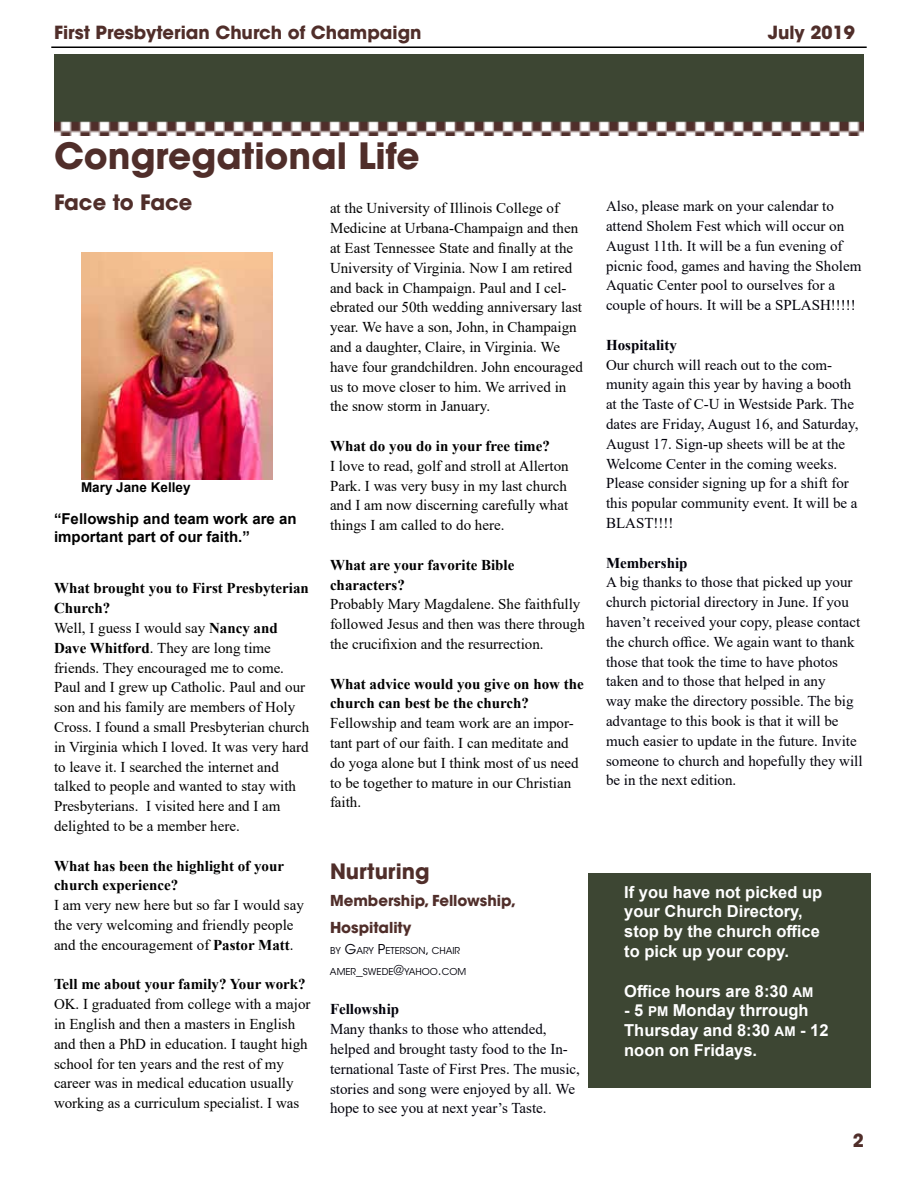
<style>
.page{position:relative;width:918px;height:1188px;background:#fff}
.page>*{position:absolute;margin:0;border:0;box-sizing:border-box;transform-origin:0 0}
.t1{font:700 36px "ITC Avant Garde Std";color:#502e2a}
.t2{font:700 21px "ITC Avant Garde Std";color:#502e2a}
.t3{font:700 18px "ITC Avant Garde Std";color:#502e2a}
.t4{font:700 16.5px/19.8px "Arial";color:#fff}
.t5{font:15px/19.8px "Times New Roman";color:#010000}
.t6{font:15px/19.8px "Times New Roman";color:#00000a}
.t7{font:700 15px/19.8px "Times New Roman";color:#010000}
.t8{font:700 15px/18px "Arial";color:#000}
.t9{font:700 15px/27px "ITC Avant Garde Std";color:#502e2a}
.t10{font:700 15px "Times New Roman";color:#00000a}
.t11{font:700 13.5px "Arial";color:#000}
.t12{font:9.45px "ITC Avant Garde Std";color:#00000a}
.s1{font-weight:700}
.s2{font-size:13.5px}
</style>
<div class="page">
<hr style="left:51px;top:46px;width:816px;height:2px;background:#000">
<div style="left:588px;top:873px;width:283px;height:214px;background:#3d4633"></div>
<img style="left:54px;top:54px;width:810px;height:82px">
<img style="left:81px;top:253px;width:191px;height:227px">
<p class="t3" style="left:54px;top:21px;width:369px">First Presbyterian Church of Champaign</p>
<p class="t3" style="left:768px;top:21px;width:89px">July 2019</p>
<h1 class="t1" style="left:54px;top:133px;width:367px">Congregational Life</h1>
<p class="t5" style="left:330px;top:198px;width:254px">at the University of Illinois College of Medicine at Urbana-Champaign and then at East Tennessee State and finally at the University of Virginia. Now I am retired and back in Champaign. Paul and I cel&shy;ebrated our 50th wedding anniversary last year. We have a son, John, in Champaign and a daughter, Claire, in Virginia. We have four grandchildren. John encouraged us to move closer to him. We arrived in the snow storm in January.</p>
<p class="t7" style="left:330px;top:436px;width:221px">What do you do in your free time?</p>
<p class="t5" style="left:330px;top:455px;width:240px;text-align:justify">I love to read, golf and stroll at Allerton Park. I was very busy in my last church and I am now discerning carefully what things I am called to do here.</p>
<p class="t7" style="left:330px;top:554px;width:186px">What are your favorite Bible characters?</p>
<p class="t5" style="left:330px;top:594px;width:256px">Probably Mary Magdalene. She faithfully followed Jesus and then was there through the crucifixion and the resurrection.</p>
<p class="t7" style="left:330px;top:673px;width:255px">What advice would you give on how the church can best be the church?</p>
<p class="t5" style="left:330px;top:713px;width:250px">Fellowship and team work are an impor&shy;tant part of our faith. I can meditate and do yoga alone but I think most of us need to be together to mature in our Christian faith.</p>
<h2 class="t2" style="left:54px;top:189px;width:140px">Face to Face</h2>
<p class="t11" style="left:81px;top:477px;width:111px">Mary Jane Kelley</p>
<p class="t8" style="left:54px;top:510px;width:244px">“Fellowship and team work are an important part of our faith.”</p>
<p class="t5" style="left:54px;top:578px;width:257px"><span class="s1">What brought you to First Presbyterian Church?<br></span>Well, I guess I would say <span class="s1">Nancy and Dave Whitford</span>. They are long time friends. They encouraged me to come.<br>Paul and I grew up Catholic. Paul and our son and his family are members of Holy Cross. I found a small Presbyterian church in Virginia which I loved. It was very hard to leave it. I searched the internet and talked to people and wanted to stay with Presbyterians. I visited here and I am delighted to be a member here.</p>
<p class="t7" style="left:54px;top:855px;width:232px">What has been the highlight of your church experience?</p>
<p class="t5" style="left:54px;top:895px;width:251px">I am very new here but so far I would say the very welcoming and friendly people and the encouragement of <span class="s1">Pastor Matt</span>.</p>
<p class="t7" style="left:54px;top:974px;width:253px">Tell me about your family? Your work?</p>
<p class="t5" style="left:54px;top:994px;width:258px">OK. I graduated from college with a major in English and then a masters in English and then a PhD in education. I taught high school for ten years and the rest of my career was in medical education usually working as a curriculum specialist. I was</p>
<h2 class="t2" style="left:330px;top:858px;width:101px">Nurturing</h2>
<p class="t9" style="left:330px;top:887px;width:188px">Membership, Fellowship,<br>Hospitality</p>
<p class="t12" style="left:330px;top:945px;width:132px">BY <span class="s2">G</span>ARY <span class="s2">P</span>ETERSON<span class="s2">,</span> CHAIR</p>
<p class="t12" style="left:330px;top:966px;width:138px">AMER<span class="s2">_</span>SWEDE<span class="s2">@</span>YAHOO<span class="s2">.</span>COM</p>
<p class="t10" style="left:330px;top:999px;width:71px">Fellowship</p>
<p class="t6" style="left:330px;top:1019px;width:252px">Many thanks to those who attended, helped and brought tasty food to the In&shy;ternational Taste of First Pres. The music, stories and song were enjoyed by all. We hope to see you at next year’s Taste.</p>
<p class="t6" style="left:606px;top:196px;width:257px">Also, please mark on your calendar to attend Sholem Fest which will occur on August 11th. It will be a fun evening of picnic food, games and having the Sholem Aquatic Center pool to ourselves for a couple of hours. It will be a SPLASH!!!!!</p>
<p class="t10" style="left:606px;top:334px;width:72px">Hospitality</p>
<p class="t6" style="left:606px;top:354px;width:254px">Our church will reach out to the com&shy;munity again this year by having a booth at the Taste of C-U in Westside Park. The dates are Friday, August 16, and Saturday, August 17. Sign-up sheets will be at the Welcome Center in the coming weeks.<br>Please consider signing up for a shift for this popular community event. It will be a BLAST!!!!</p>
<p class="t10" style="left:606px;top:552px;width:83px">Membership</p>
<p class="t6" style="left:606px;top:572px;width:258px">A big thanks to those that picked up your church pictorial directory in June. If you haven’t received your copy, please contact the church office. We again want to thank those that took the time to have photos taken and to those that helped in any<br>way make the directory possible. The big advantage to this book is that it will be much easier to update in the future. Invite someone to church and hopefully they will be in the next edition.</p>
<p class="t4" style="left:624px;top:882px;width:200px">If you have not picked up your Church Directory, stop by the church office to pick up your copy.</p>
<p class="t4" style="left:624px;top:981px;width:191px">Office hours are 8:30 <span class="s2">AM</span></p>
<p class="t4" style="left:624px;top:1001px;width:206px">- 5 <span class="s2">PM</span> Monday thrrough<br>Thursday and 8:30 <span class="s2">AM</span> - 12 noon on Fridays.</p>
<p class="t3" style="left:853px;top:1129px;width:13px">2</p>
</div>
